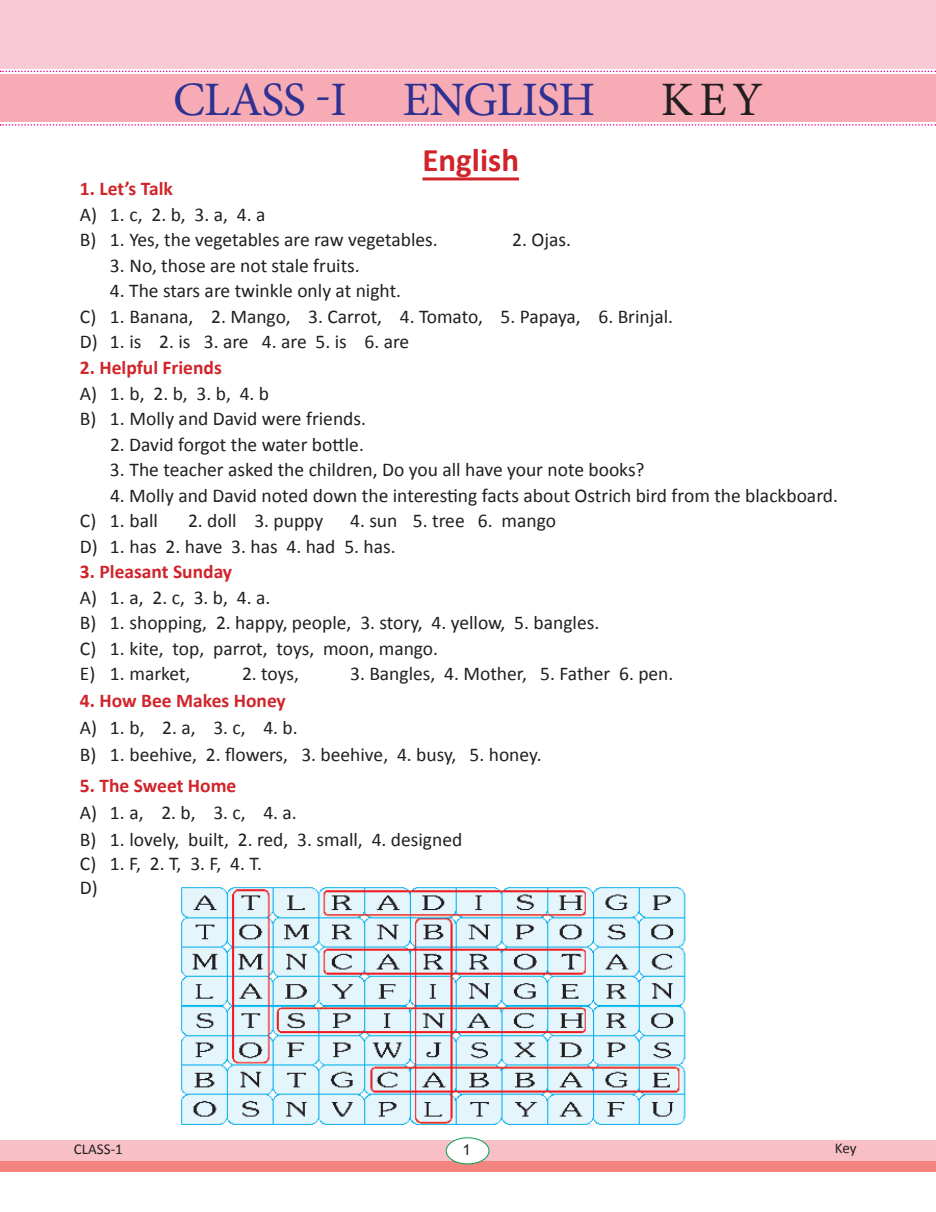
<style>
.page{position:relative;width:936px;height:1212px;background:#fff}
.page>*{position:absolute;margin:0;border:0;box-sizing:border-box;transform-origin:0 0}
.t1{font:48px "Minion Pro";letter-spacing:-.02em;color:#2e3092}
.t2{font:48px "Minion Pro";color:#231f20}
.t3{font:700 33px "Calibri";color:#d1232a}
.t4{font:19.5px "Calibri";color:#231f20}
.t5{font:700 19.5px "Calibri";color:#d1232a}
.Running_Text{font:15px "Calibri";color:#231f20}
.Running_Text-2{font:15px "Arial";color:#231f20}
</style>
<div class="page">
<div style="left:0;top:74px;width:935px;height:47px;background:#f7abb4"></div>
<div style="left:0;top:0;width:935px;height:68px;background:#f9cad5"></div>
<svg style="left:0;top:71px;width:936px;height:1px"></svg>
<svg style="left:0;top:124px;width:936px;height:2px"></svg>
<div style="left:0;top:1151px;width:935px;height:20px;background:#f38480"></div>
<div style="left:0;top:1140px;width:935px;height:20px;background:#f9bfc6"></div>
<div style="left:446px;top:1138px;width:43px;height:26px;background:#fff;border-radius:50%"></div>
<div style="left:446px;top:1137px;width:43px;height:27px;border:1px solid #00a54f;border-radius:50%"></div>
<hr style="left:422px;top:177px;width:97px;height:3px;background:#d1232a">
<img style="left:181px;top:887px;width:505px;height:238px">
<p class="t1" style="left:173px;top:67px;width:423px">CLASS -I ENGLISH</p>
<p class="t2" style="left:661px;top:67px;width:103px">KEY</p>
<p class="t3" style="left:422px;top:137px;width:98px">English</p>
<p class="t5" style="left:80px;top:175px;width:94px">1. Let’s Talk</p>
<p class="t4" style="left:80px;top:202px;width:187px">A) 1. c, 2. b, 3. a, 4. a</p>
<p class="t4" style="left:80px;top:228px;width:359px">B) 1. Yes, the vegetables are raw vegetables.</p>
<p class="t4" style="left:512px;top:228px;width:60px">2. Ojas.</p>
<p class="t4" style="left:110px;top:253px;width:251px">3. No, those are not stale fruits.</p>
<p class="t4" style="left:110px;top:279px;width:292px">4. The stars are twinkle only at night.</p>
<p class="t4" style="left:80px;top:304px;width:594px">C) 1. Banana, 2. Mango, 3. Carrot, 4. Tomato, 5. Papaya, 6. Brinjal.</p>
<p class="t4" style="left:80px;top:330px;width:331px">D) 1. is 2. is 3. are 4. are 5. is 6. are</p>
<p class="t5" style="left:80px;top:354px;width:143px">2. Helpful Friends</p>
<p class="t4" style="left:80px;top:381px;width:191px">A) 1. b, 2. b, 3. b, 4. b</p>
<p class="t4" style="left:80px;top:406px;width:287px">B) 1. Molly and David were friends.</p>
<p class="t4" style="left:110px;top:432px;width:255px">2. David forgot the water bottle.</p>
<p class="t4" style="left:110px;top:457px;width:536px">3. The teacher asked the children, Do you all have your note books?</p>
<p class="t4" style="left:110px;top:483px;width:729px">4. Molly and David noted down the interesting facts about Ostrich bird from the blackboard.</p>
<p class="t4" style="left:80px;top:508px;width:79px">C) 1. ball</p>
<p class="t4" style="left:188px;top:508px;width:137px">2. doll 3. puppy</p>
<p class="t4" style="left:350px;top:508px;width:207px">4. sun 5. tree 6. mango</p>
<p class="t4" style="left:80px;top:534px;width:317px">D) 1. has 2. have 3. has 4. had 5. has.</p>
<p class="t5" style="left:80px;top:558px;width:154px">3. Pleasant Sunday</p>
<p class="t4" style="left:80px;top:585px;width:192px">A) 1. a, 2. c, 3. b, 4. a.</p>
<p class="t4" style="left:80px;top:610px;width:520px">B) 1. shopping, 2. happy, people, 3. story, 4. yellow, 5. bangles.</p>
<p class="t4" style="left:80px;top:636px;width:359px">C) 1. kite, top, parrot, toys, moon, mango.</p>
<p class="t4" style="left:80px;top:661px;width:112px">E) 1. market,</p>
<p class="t4" style="left:242px;top:661px;width:58px">2. toys,</p>
<p class="t4" style="left:350px;top:661px;width:325px">3. Bangles, 4. Mother, 5. Father 6. pen.</p>
<p class="t5" style="left:80px;top:687px;width:207px">4. How Bee Makes Honey</p>
<p class="t4" style="left:80px;top:715px;width:219px">A) 1. b, 2. a, 3. c, 4. b.</p>
<p class="t4" style="left:80px;top:742px;width:463px">B) 1. beehive, 2. flowers, 3. beehive, 4. busy, 5. honey.</p>
<p class="t5" style="left:80px;top:772px;width:158px">5. The Sweet Home</p>
<p class="t4" style="left:80px;top:800px;width:218px">A) 1. a, 2. b, 3. c, 4. a.</p>
<p class="t4" style="left:80px;top:827px;width:384px">B) 1. lovely, built, 2. red, 3. small, 4. designed</p>
<p class="t4" style="left:80px;top:851px;width:183px">C) 1. F, 2. T, 3. F, 4. T.</p>
<p class="t4" style="left:80px;top:875px;width:19px">D)</p>
<p class="Running_Text" style="left:74px;top:1140px;width:50px">CLASS-1</p>
<p class="Running_Text-2" style="left:462px;top:1139px;width:10px">1</p>
<p class="Running_Text" style="left:834px;top:1139px;width:23px">Key</p>
</div>
